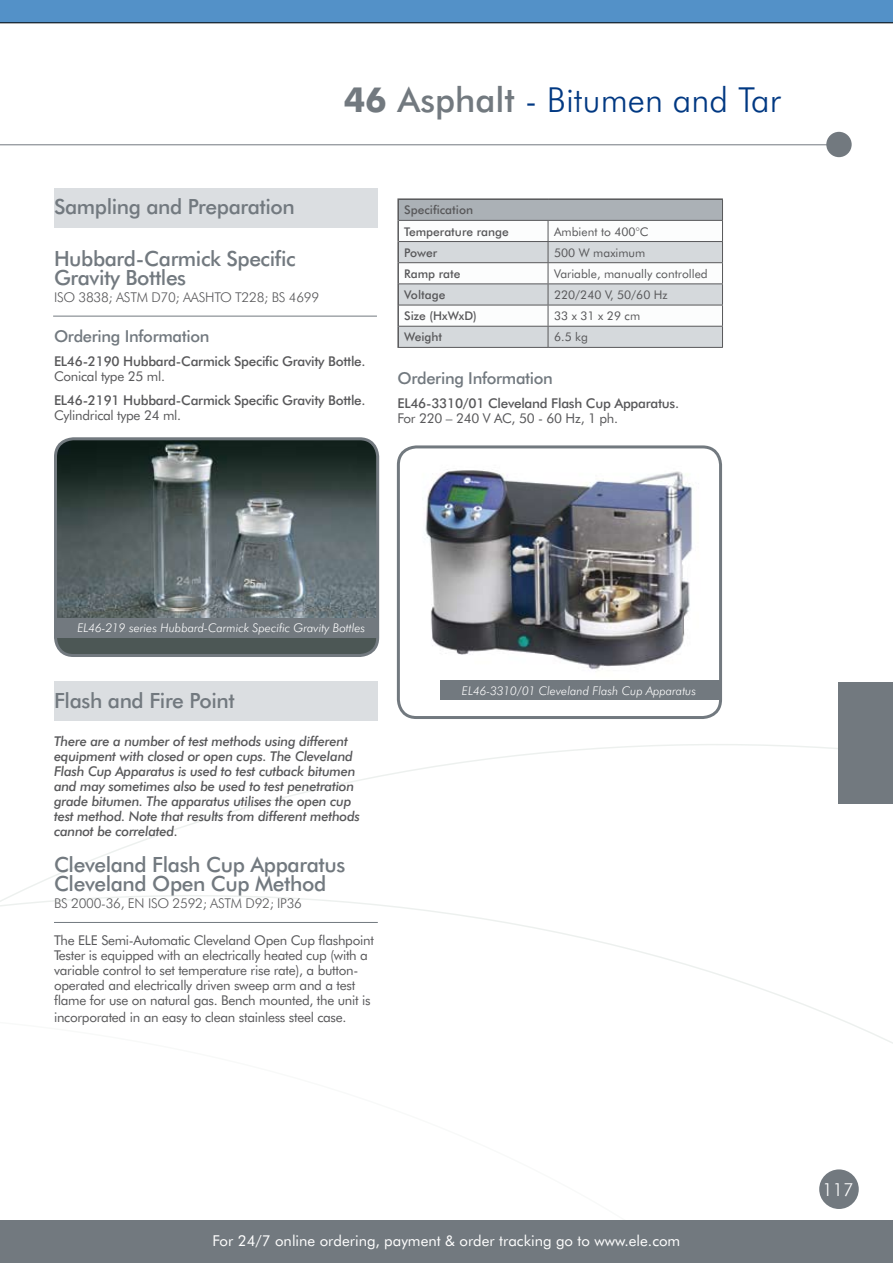
<style>
.page{position:relative;width:893px;height:1263px;background:#fff}
.page>*{position:absolute;margin:0;border:0;box-sizing:border-box;transform-origin:0 0}
.t1{font:300 34.5px "Futura BT";color:#003882}
.t2{font:500 21px/19.5px "Futura BT";letter-spacing:-.02em;color:#72797f}
.t3{font:300 18px "Futura BT";color:#fff}
.t4{font:500 16.5px "Futura BT";letter-spacing:-.02em;color:#72797f}
.t5{font:15px "Futura BT";color:#fff}
.t6{font:13.5px/15px "Futura BT";letter-spacing:-.02em;color:#58585a}
.t7{font:italic 500 13.5px/15px "Futura BT";letter-spacing:-.02em;color:#58585a}
.t8{font:500 13.5px "Futura BT";letter-spacing:-.02em;color:#58585a}
.t9{font:300 13.5px "Futura BT";letter-spacing:-.02em;color:#58585a}
.t10{font:italic 300 12px "Futura BT";color:#fff}
.t11{font:12px "Futura BT";color:#58585a}
.t12{font:500 12px/21.1px "Futura BT";color:#58585a}
.s1{font-weight:700;color:#72797f}
.s2{font-weight:500;color:#72797f}
</style>
<div class="page">
<div style="left:54px;top:188px;width:324px;height:40px;background:#dbdee1"></div>
<svg style="left:54px;top:646px;width:785px;height:151px"></svg>
<svg style="left:0;top:797px;width:893px;height:412px"></svg>
<div style="left:819px;top:1169px;width:40px;height:40px;background:#72797f;border-radius:50%"></div>
<div style="left:826px;top:132px;width:26px;height:25px;background:#72797f;border-radius:50%"></div>
<div style="left:0;top:0;width:893px;height:23px;background:#5391c8"></div>
<div style="left:0;top:1220px;width:893px;height:43px;background:#72797f"></div>
<svg style="left:399px;top:200px;width:324px;height:147px"></svg>
<hr style="left:397px;top:347px;width:151px;height:1px;background:#58585a">
<hr style="left:548px;top:347px;width:175px;height:1px;background:#58585a">
<hr style="left:397px;top:198px;width:151px;height:2px;background:#58585a">
<hr style="left:397px;top:200px;width:2px;height:20px;background:#58585a">
<hr style="left:548px;top:198px;width:175px;height:2px;background:#58585a">
<hr style="left:397px;top:220px;width:2px;height:22px;background:#58585a">
<hr style="left:397px;top:242px;width:2px;height:21px;background:#58585a">
<hr style="left:397px;top:263px;width:2px;height:21px;background:#58585a">
<hr style="left:397px;top:284px;width:2px;height:21px;background:#58585a">
<hr style="left:397px;top:305px;width:2px;height:21px;background:#58585a">
<hr style="left:397px;top:326px;width:2px;height:21px;background:#58585a">
<div style="left:398px;top:447px;width:322px;height:270px;background:#fff;border-radius:18px"></div>
<img style="left:425px;top:469px;width:268px;height:213px">
<div style="left:397px;top:445px;width:325px;height:274px;border:3px solid #72797f;border-radius:18px"></div>
<div style="left:56px;top:439px;width:322px;height:216px;background:#4c5755;border-radius:18px"></div>
<img style="left:58px;top:441px;width:317px;height:177px">
<div style="left:54px;top:437px;width:325px;height:220px;border:3px solid #72797f;border-radius:18px"></div>
<hr style="left:53px;top:316px;width:324px;height:1px;background:#72797f">
<hr style="left:54px;top:922px;width:324px;height:1px;background:#72797f">
<div style="left:839px;top:682px;width:54px;height:122px;background:#72797f"></div>
<hr style="left:0;top:144px;width:842px;height:1px;background:#72797f">
<div style="left:56px;top:618px;width:323px;height:19px;background:#72797f"></div>
<div style="left:441px;top:680px;width:281px;height:20px;background:#72797f"></div>
<h1 class="t1" style="left:344px;top:78px;width:439px"><span class="s1">46</span> <span class="s2">Asphalt</span> - Bitumen and Tar</h1>
<h2 class="t2" style="left:54px;top:197px;width:242px">Sampling and Preparation</h2>
<h2 class="t2" style="left:54px;top:248px;width:243px">Hubbard-Carmick Specific<br>Gravity Bottles</h2>
<p class="t9" style="left:54px;top:288px;width:267px">ISO 3838; ASTM D70; AASHTO T228; BS 4699</p>
<p class="t4" style="left:54px;top:326px;width:157px">Ordering Information</p>
<p class="t8" style="left:54px;top:353px;width:313px">EL46-2190 Hubbard-Carmick Specific Gravity Bottle.</p>
<p class="t6" style="left:54px;top:369px;width:113px">Conical type 25 ml.</p>
<p class="t8" style="left:54px;top:392px;width:313px">EL46-2191 Hubbard-Carmick Specific Gravity Bottle.</p>
<p class="t6" style="left:54px;top:408px;width:129px">Cylindrical type 24 ml.</p>
<p class="t12" style="left:404px;top:199px;width:106px">Specification<br>Temperature range</p>
<p class="t11" style="left:554px;top:224px;width:96px">Ambient to 400°C</p>
<p class="t12" style="left:404px;top:242px;width:35px">Power</p>
<p class="t11" style="left:554px;top:245px;width:93px">500 W maximum</p>
<p class="t12" style="left:404px;top:263px;width:58px">Ramp rate</p>
<p class="t11" style="left:554px;top:266px;width:155px">Variable, manually controlled</p>
<p class="t12" style="left:404px;top:284px;width:43px">Voltage</p>
<p class="t11" style="left:554px;top:287px;width:115px">220/240 V, 50/60 Hz</p>
<p class="t12" style="left:404px;top:305px;width:74px">Size (HxWxD)</p>
<p class="t11" style="left:554px;top:309px;width:88px">33 x 31 x 29 cm</p>
<p class="t12" style="left:404px;top:326px;width:40px">Weight</p>
<p class="t11" style="left:554px;top:330px;width:36px">6.5 kg</p>
<p class="t4" style="left:397px;top:368px;width:157px">Ordering Information</p>
<p class="t8" style="left:397px;top:395px;width:283px">EL46-3310/01 Cleveland Flash Cup Apparatus.</p>
<p class="t6" style="left:397px;top:410px;width:222px">For 220 – 240 V AC, 50 - 60 Hz, 1 ph.</p>
<p class="t10" style="left:77px;top:621px;width:289px">EL46-219 series Hubbard-Carmick Specific Gravity Bottles</p>
<h2 class="t2" style="left:54px;top:691px;width:182px">Flash and Fire Point</h2>
<p class="t7" style="left:54px;top:733px;width:307px">There are a number of test methods using different equipment with closed or open cups. The Cleveland Flash Cup Apparatus is used to test cutback bitumen and may sometimes also be used to test penetration grade bitumen. The apparatus utilises the open cup test method. Note that results from different methods cannot be correlated.</p>
<h2 class="t2" style="left:54px;top:854px;width:293px">Cleveland Flash Cup Apparatus<br>Cleveland Open Cup Method</h2>
<p class="t9" style="left:54px;top:894px;width:249px">BS 2000-36, EN ISO 2592; ASTM D92; IP36</p>
<p class="t6" style="left:54px;top:933px;width:321px">The ELE Semi-Automatic Cleveland Open Cup flashpoint Tester is equipped with an electrically heated cup (with a variable control to set temperature rise rate), a button&shy;operated and electrically driven sweep arm and a test flame for use on natural gas. Bench mounted, the unit is</p>
<p class="t6" style="left:54px;top:1009px;width:294px">incorporated in an easy to clean stainless steel case.</p>
<p class="t10" style="left:462px;top:683px;width:236px">EL46-3310/01 Cleveland Flash Cup Apparatus</p>
<p class="t5" style="left:213px;top:1232px;width:469px">For 24/7 online ordering, payment &amp; order tracking go to www.ele.com</p>
<h3 class="t3" style="left:822px;top:1179px;width:33px">117</h3>
</div>
